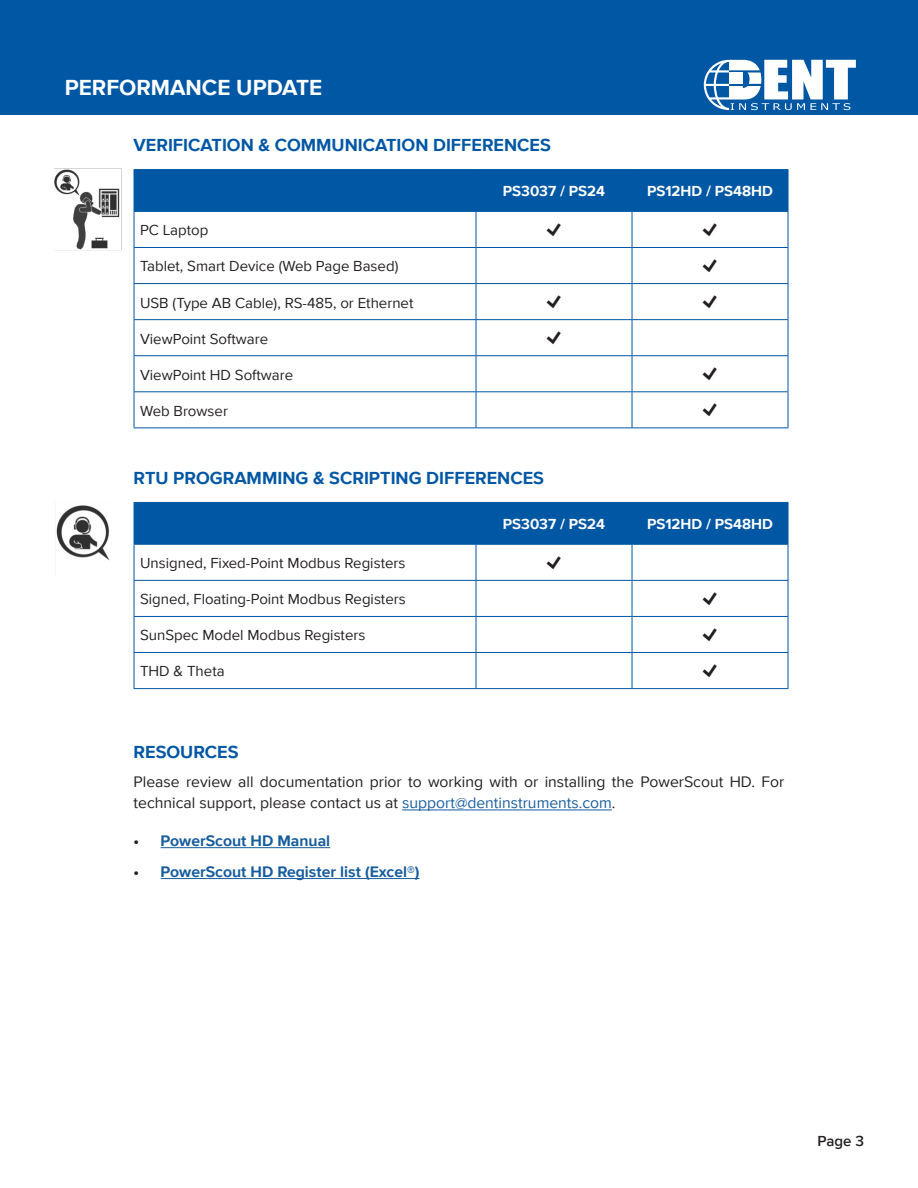
<style>
.page{position:relative;width:918px;height:1188px;background:#fff}
.page>*{position:absolute;margin:0;border:0;box-sizing:border-box;transform-origin:0 0}
.t1{font:700 22.5px "Proxima Nova";color:#fff}
.t2{font:700 18px "Proxima Nova";color:#0057a4}
.t3{font:15.75px/21px "Proxima Nova";color:#231f20}
.t4{font:700 15.75px "Proxima Nova";color:#175d9e}
.t5{font:15px "Proxima Nova";color:#231f20}
.t6{font:700 15px "Proxima Nova";color:#fff}
.t7{font:600 15px "Proxima Nova";color:#231f20}
.s1{color:#175d9e}
.s2{color:#231f20}
</style>
<div class="page">
<div style="left:0;top:0;width:918px;height:115px;background:#0057a4"></div>
<svg style="left:704px;top:60px;width:152px;height:50px"></svg>
<div style="left:135px;top:170px;width:653px;height:41px;background:#0057a4"></div>
<svg style="left:135px;top:212px;width:653px;height:216px"></svg>
<hr style="left:134px;top:169px;width:342px;height:1px;background:#0057a4">
<hr style="left:134px;top:170px;width:1px;height:41px;background:#0057a4">
<hr style="left:476px;top:169px;width:156px;height:1px;background:#0057a4">
<hr style="left:632px;top:169px;width:156px;height:1px;background:#0057a4">
<hr style="left:632px;top:170px;width:1px;height:41px;background:#0057a4">
<hr style="left:788px;top:170px;width:1px;height:41px;background:#0057a4">
<hr style="left:134px;top:212px;width:1px;height:35px;background:#0057a4">
<hr style="left:632px;top:212px;width:1px;height:35px;background:#0057a4">
<hr style="left:788px;top:212px;width:1px;height:35px;background:#0057a4">
<hr style="left:134px;top:248px;width:1px;height:35px;background:#0057a4">
<hr style="left:632px;top:248px;width:1px;height:35px;background:#0057a4">
<hr style="left:788px;top:248px;width:1px;height:35px;background:#0057a4">
<hr style="left:134px;top:284px;width:1px;height:35px;background:#0057a4">
<hr style="left:632px;top:284px;width:1px;height:35px;background:#0057a4">
<hr style="left:788px;top:284px;width:1px;height:35px;background:#0057a4">
<hr style="left:134px;top:320px;width:1px;height:35px;background:#0057a4">
<hr style="left:632px;top:320px;width:1px;height:35px;background:#0057a4">
<hr style="left:788px;top:320px;width:1px;height:35px;background:#0057a4">
<hr style="left:134px;top:356px;width:1px;height:35px;background:#0057a4">
<hr style="left:632px;top:356px;width:1px;height:35px;background:#0057a4">
<hr style="left:788px;top:356px;width:1px;height:35px;background:#0057a4">
<hr style="left:134px;top:392px;width:1px;height:36px;background:#0057a4">
<hr style="left:632px;top:392px;width:1px;height:36px;background:#0057a4">
<hr style="left:788px;top:392px;width:1px;height:36px;background:#0057a4">
<hr style="left:476px;top:170px;width:1px;height:41px;background:#0057a4">
<hr style="left:134px;top:211px;width:342px;height:1px;background:#0057a4">
<hr style="left:476px;top:211px;width:156px;height:1px;background:#0057a4">
<hr style="left:476px;top:212px;width:1px;height:35px;background:#0057a4">
<hr style="left:632px;top:211px;width:156px;height:1px;background:#0057a4">
<hr style="left:134px;top:247px;width:342px;height:1px;background:#0057a4">
<hr style="left:476px;top:247px;width:156px;height:1px;background:#0057a4">
<hr style="left:476px;top:248px;width:1px;height:35px;background:#0057a4">
<hr style="left:632px;top:247px;width:156px;height:1px;background:#0057a4">
<hr style="left:134px;top:283px;width:342px;height:1px;background:#0057a4">
<hr style="left:476px;top:283px;width:156px;height:1px;background:#0057a4">
<hr style="left:476px;top:284px;width:1px;height:35px;background:#0057a4">
<hr style="left:632px;top:283px;width:156px;height:1px;background:#0057a4">
<hr style="left:134px;top:319px;width:342px;height:1px;background:#0057a4">
<hr style="left:476px;top:319px;width:156px;height:1px;background:#0057a4">
<hr style="left:476px;top:320px;width:1px;height:35px;background:#0057a4">
<hr style="left:632px;top:319px;width:156px;height:1px;background:#0057a4">
<hr style="left:134px;top:355px;width:342px;height:1px;background:#0057a4">
<hr style="left:476px;top:355px;width:156px;height:1px;background:#0057a4">
<hr style="left:476px;top:356px;width:1px;height:35px;background:#0057a4">
<hr style="left:632px;top:355px;width:156px;height:1px;background:#0057a4">
<hr style="left:134px;top:391px;width:342px;height:1px;background:#0057a4">
<hr style="left:476px;top:391px;width:156px;height:1px;background:#0057a4">
<hr style="left:476px;top:392px;width:1px;height:36px;background:#0057a4">
<hr style="left:632px;top:391px;width:156px;height:1px;background:#0057a4">
<hr style="left:134px;top:428px;width:342px;height:1px;background:#0057a4">
<hr style="left:476px;top:428px;width:156px;height:1px;background:#0057a4">
<hr style="left:632px;top:428px;width:156px;height:1px;background:#0057a4">
<img style="left:54px;top:168px;width:67px;height:82px">
<div style="left:135px;top:503px;width:653px;height:41px;background:#0057a4"></div>
<svg style="left:135px;top:545px;width:653px;height:143px"></svg>
<hr style="left:134px;top:502px;width:342px;height:1px;background:#0057a4">
<hr style="left:134px;top:503px;width:1px;height:41px;background:#0057a4">
<hr style="left:476px;top:502px;width:156px;height:1px;background:#0057a4">
<hr style="left:632px;top:502px;width:156px;height:1px;background:#0057a4">
<hr style="left:632px;top:503px;width:1px;height:41px;background:#0057a4">
<hr style="left:788px;top:503px;width:1px;height:41px;background:#0057a4">
<hr style="left:134px;top:545px;width:1px;height:35px;background:#0057a4">
<hr style="left:632px;top:545px;width:1px;height:35px;background:#0057a4">
<hr style="left:788px;top:545px;width:1px;height:35px;background:#0057a4">
<hr style="left:134px;top:581px;width:1px;height:35px;background:#0057a4">
<hr style="left:632px;top:581px;width:1px;height:35px;background:#0057a4">
<hr style="left:788px;top:581px;width:1px;height:35px;background:#0057a4">
<hr style="left:134px;top:617px;width:1px;height:35px;background:#0057a4">
<hr style="left:632px;top:617px;width:1px;height:35px;background:#0057a4">
<hr style="left:788px;top:617px;width:1px;height:35px;background:#0057a4">
<hr style="left:134px;top:653px;width:1px;height:35px;background:#0057a4">
<hr style="left:632px;top:653px;width:1px;height:35px;background:#0057a4">
<hr style="left:788px;top:653px;width:1px;height:35px;background:#0057a4">
<hr style="left:476px;top:503px;width:1px;height:41px;background:#0057a4">
<hr style="left:134px;top:544px;width:342px;height:1px;background:#0057a4">
<hr style="left:476px;top:544px;width:156px;height:1px;background:#0057a4">
<hr style="left:476px;top:545px;width:1px;height:35px;background:#0057a4">
<hr style="left:632px;top:544px;width:156px;height:1px;background:#0057a4">
<hr style="left:134px;top:580px;width:342px;height:1px;background:#0057a4">
<hr style="left:476px;top:580px;width:156px;height:1px;background:#0057a4">
<hr style="left:476px;top:581px;width:1px;height:35px;background:#0057a4">
<hr style="left:632px;top:580px;width:156px;height:1px;background:#0057a4">
<hr style="left:134px;top:616px;width:342px;height:1px;background:#0057a4">
<hr style="left:476px;top:616px;width:156px;height:1px;background:#0057a4">
<hr style="left:476px;top:617px;width:1px;height:35px;background:#0057a4">
<hr style="left:632px;top:616px;width:156px;height:1px;background:#0057a4">
<hr style="left:134px;top:652px;width:342px;height:1px;background:#0057a4">
<hr style="left:476px;top:652px;width:156px;height:1px;background:#0057a4">
<hr style="left:476px;top:653px;width:1px;height:35px;background:#0057a4">
<hr style="left:632px;top:652px;width:156px;height:1px;background:#0057a4">
<hr style="left:134px;top:688px;width:342px;height:1px;background:#0057a4">
<hr style="left:476px;top:688px;width:156px;height:1px;background:#0057a4">
<hr style="left:632px;top:688px;width:156px;height:1px;background:#0057a4">
<img style="left:56px;top:505px;width:54px;height:56px">
<hr style="left:161px;top:847px;width:169px;height:1px;background:#175d9e">
<hr style="left:161px;top:878px;width:258px;height:1px;background:#175d9e">
<hr style="left:402px;top:810px;width:210px;height:1px;background:#175d9e">
<svg style="left:547px;top:223px;width:14px;height:13px"></svg>
<svg style="left:703px;top:223px;width:14px;height:13px"></svg>
<svg style="left:703px;top:259px;width:14px;height:13px"></svg>
<svg style="left:547px;top:295px;width:14px;height:13px"></svg>
<svg style="left:703px;top:295px;width:14px;height:13px"></svg>
<svg style="left:547px;top:331px;width:14px;height:13px"></svg>
<svg style="left:703px;top:367px;width:14px;height:13px"></svg>
<svg style="left:703px;top:403px;width:14px;height:13px"></svg>
<svg style="left:547px;top:556px;width:14px;height:13px"></svg>
<svg style="left:703px;top:592px;width:14px;height:13px"></svg>
<svg style="left:703px;top:628px;width:14px;height:13px"></svg>
<svg style="left:703px;top:664px;width:14px;height:13px"></svg>
<p class="t1" style="left:65px;top:71px;width:259px">PERFORMANCE UPDATE</p>
<p class="t2" style="left:134px;top:132px;width:419px">VERIFICATION &amp; COMMUNICATION DIFFERENCES</p>
<p class="t6" style="left:503px;top:180px;width:104px">PS3037 / PS24</p>
<p class="t6" style="left:647px;top:180px;width:128px">PS12HD / PS48HD</p>
<p class="t5" style="left:140px;top:219px;width:70px">PC Laptop</p>
<p class="t5" style="left:140px;top:255px;width:260px">Tablet, Smart Device (Web Page Based)</p>
<p class="t5" style="left:140px;top:291px;width:275px">USB (Type AB Cable), RS-485, or Ethernet</p>
<p class="t5" style="left:140px;top:327px;width:130px">ViewPoint Software</p>
<p class="t5" style="left:140px;top:364px;width:155px">ViewPoint HD Software</p>
<p class="t5" style="left:140px;top:400px;width:89px">Web Browser</p>
<p class="t2" style="left:134px;top:464px;width:412px">RTU PROGRAMMING &amp; SCRIPTING DIFFERENCES</p>
<p class="t6" style="left:503px;top:513px;width:104px">PS3037 / PS24</p>
<p class="t6" style="left:647px;top:513px;width:128px">PS12HD / PS48HD</p>
<p class="t5" style="left:140px;top:552px;width:267px">Unsigned, Fixed-Point Modbus Registers</p>
<p class="t5" style="left:140px;top:588px;width:267px">Signed, Floating-Point Modbus Registers</p>
<p class="t5" style="left:140px;top:624px;width:227px">SunSpec Model Modbus Registers</p>
<p class="t5" style="left:140px;top:660px;width:86px">THD &amp; Theta</p>
<p class="t2" style="left:134px;top:738px;width:106px">RESOURCES</p>
<p class="t3" style="left:134px;top:771px;width:652px">Please review all documentation prior to working with or installing the PowerScout HD. For technical support, please contact us at <span class="s1">support@dentinstruments.com</span>.</p>
<p class="t4" style="left:134px;top:829px;width:198px"><span class="s2">•</span> PowerScout HD Manual</p>
<p class="t4" style="left:134px;top:860px;width:287px"><span class="s2">•</span> PowerScout HD Register list (Excel®)</p>
<p class="t7" style="left:818px;top:1130px;width:48px">Page 3</p>
</div>
